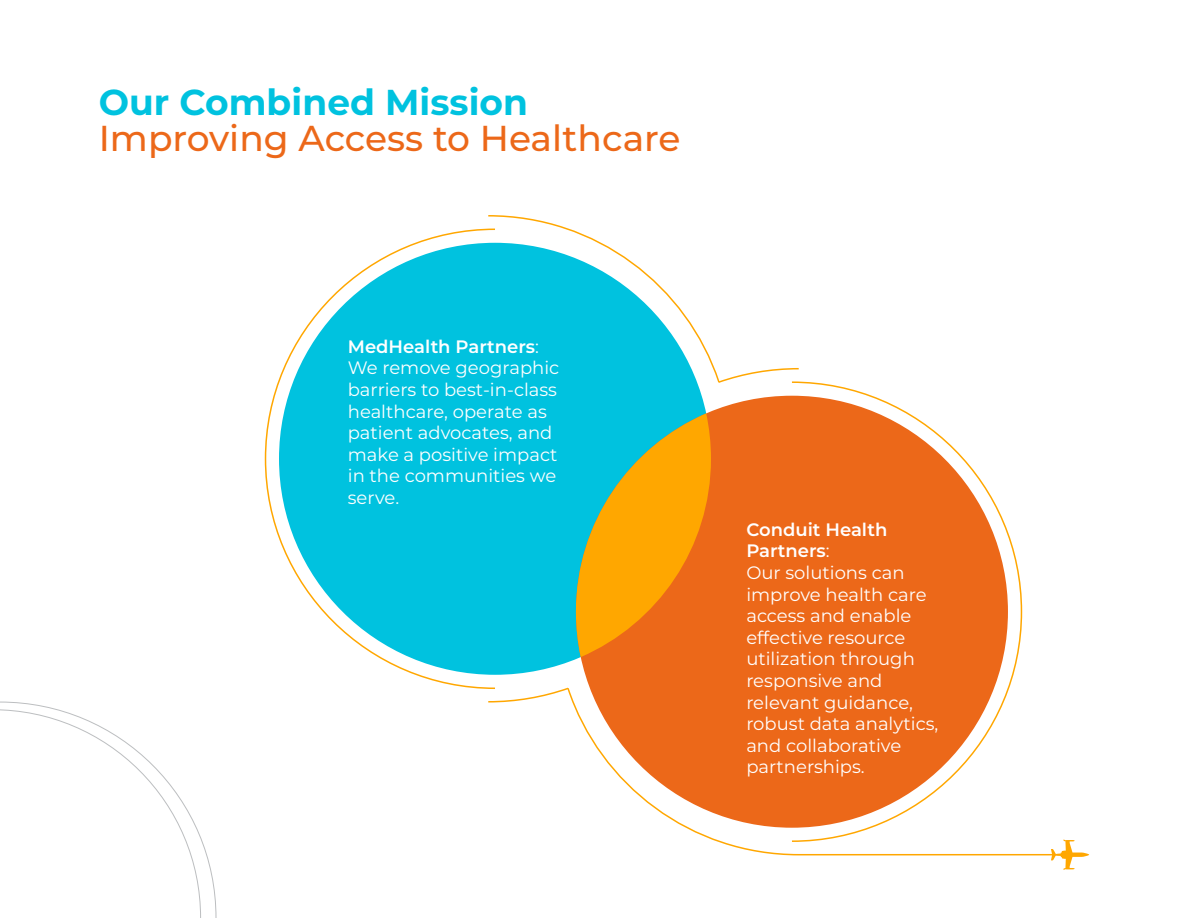
<style>
.page{position:relative;width:1188px;height:918px;background:#fff}
.page>*{position:absolute;margin:0;border:0;box-sizing:border-box;transform-origin:0 0}
.t1{font:500 36px "Montserrat";color:#ec6819}
.t2{font:700 36px "Montserrat";color:#00c2df}
.t3{font:18px/21.6px "Montserrat";color:#fff}
.s1{font-weight:600}
</style>
<div class="page">
<div style="left:279px;top:243px;width:432px;height:432px;background:#00c2df;border-radius:50%"></div>
<div style="left:576px;top:396px;width:432px;height:432px;background:#ec6819;border-radius:50%"></div>
<svg style="left:576px;top:413px;width:135px;height:244px"></svg>
<svg style="left:0;top:702px;width:216px;height:216px"></svg>
<svg style="left:0;top:709px;width:201px;height:209px"></svg>
<svg style="left:488px;top:688px;width:78px;height:15px"></svg>
<svg style="left:264px;top:228px;width:233px;height:462px"></svg>
<svg style="left:487px;top:215px;width:312px;height:169px"></svg>
<svg style="left:566px;top:686px;width:485px;height:170px"></svg>
<svg style="left:790px;top:381px;width:233px;height:462px"></svg>
<svg style="left:1051px;top:839px;width:38px;height:31px"></svg>
<h1 class="t2" style="left:99px;top:76px;width:431px">Our Combined Mission</h1>
<h1 class="t1" style="left:99px;top:113px;width:583px">Improving Access to Healthcare</h1>
<p class="t3" style="left:348px;top:335px;width:213px"><span class="s1">MedHealth Partners</span>:<br>We remove geographic barriers to best-in-class healthcare, operate as patient advocates, and make a positive impact in the communities we serve.</p>
<p class="t3" style="left:746px;top:518px;width:194px"><span class="s1">Conduit Health<br>Partners</span>:<br>Our solutions can improve health care access and enable effective resource utilization through responsive and relevant guidance, robust data analytics, and collaborative partnerships.</p>
</div>
